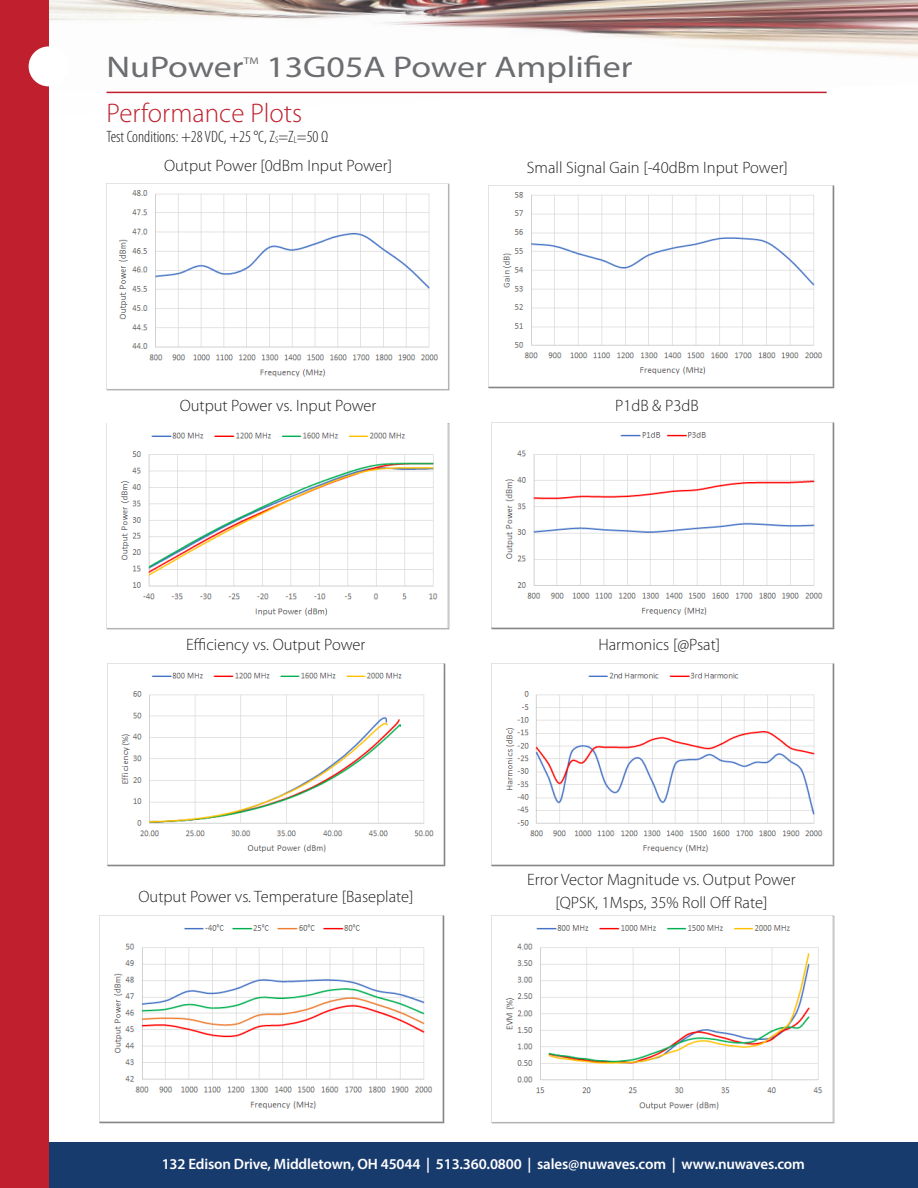
<style>
.page{position:relative;width:918px;height:1188px;background:#fff}
.page>*{position:absolute;margin:0;border:0;box-sizing:border-box;transform-origin:0 0}
.product_name{font:30px "Myriad Pro";color:#6c6d70;scale:1.2 1}
.sub_heads{font:300 27px "Myriad Pro";color:#c0202e}
.t1{font:300 16.5px/22.5px "Myriad Pro";color:#231f20;text-align:center}
.sub_heads-2{font:300 condensed 16.5px "Myriad Pro";color:#231f20}
.t2{font:600 15px "Myriad Pro";letter-spacing:-.01em;color:#fff}
.product_name-2{font:9.6px "Myriad Pro";color:#6c6d70;scale:1.2 1}
.s1{font-size:9.6px}
</style>
<div class="page">
<div style="left:37px;top:1143px;width:881px;height:45px;background:#183b6e"></div>
<img style="left:49px;top:0;width:869px;height:94px">
<div style="left:0;top:0;width:49px;height:1188px;background:#c0202e"></div>
<div style="left:29px;top:46px;width:40px;height:40px;background:#fff;border-radius:50%"></div>
<img style="left:106px;top:423px;width:344px;height:207px">
<img style="left:108px;top:663px;width:337px;height:204px">
<img style="left:491px;top:663px;width:343px;height:204px">
<img style="left:491px;top:422px;width:344px;height:207px">
<hr style="left:106px;top:92px;width:721px;height:1px;background:#c0202e">
<img style="left:106px;top:183px;width:344px;height:207px">
<img style="left:489px;top:185px;width:345px;height:204px">
<img style="left:99px;top:915px;width:346px;height:208px">
<img style="left:492px;top:915px;width:342px;height:208px">
<div style="left:117px;top:225px;width:14px;height:91px;background:#fff"></div>
<img style="left:115px;top:240px;width:13px;height:80px">
<img style="left:499px;top:465px;width:17px;height:100px">
<p class="product_name" style="left:106px;top:48px;width:116px">NuPower</p>
<p class="product_name-2" style="left:244px;top:54px;width:14px">TM</p>
<p class="product_name" style="left:266px;top:48px;width:307px">13G05A Power Amplifier</p>
<p class="sub_heads" style="left:106px;top:97px;width:197px">Performance Plots</p>
<p class="sub_heads-2" style="left:106px;top:127px;width:223px">Test Conditions: +28 VDC, +25 °C, Z<span class="s1">S</span>=Z<span class="s1">L</span>=50 Ω</p>
<p class="t1" style="left:164px;top:154px;width:229px">Output Power [0dBm Input Power]</p>
<p class="t1" style="left:527px;top:156px;width:263px">Small Signal Gain [-40dBm Input Power]</p>
<p class="t1" style="left:180px;top:395px;width:198px">Output Power vs. Input Power</p>
<p class="t1" style="left:615px;top:395px;width:85px">P1dB &amp; P3dB</p>
<p class="t1" style="left:186px;top:634px;width:181px">Efficiency vs. Output Power</p>
<p class="t1" style="left:598px;top:634px;width:123px">Harmonics [@Psat]</p>
<p class="t1" style="left:139px;top:885px;width:277px">Output Power vs. Temperature [Baseplate]</p>
<p class="t1" style="left:527px;top:868px;width:270px">Error Vector Magnitude vs. Output Power [QPSK, 1Msps, 35% Roll Off Rate]</p>
<p class="t2" style="left:162px;top:1155px;width:645px">132 Edison Drive, Middletown, OH 45044 | 513.360.0800 | sales@nuwaves.com | www.nuwaves.com</p>
</div>
